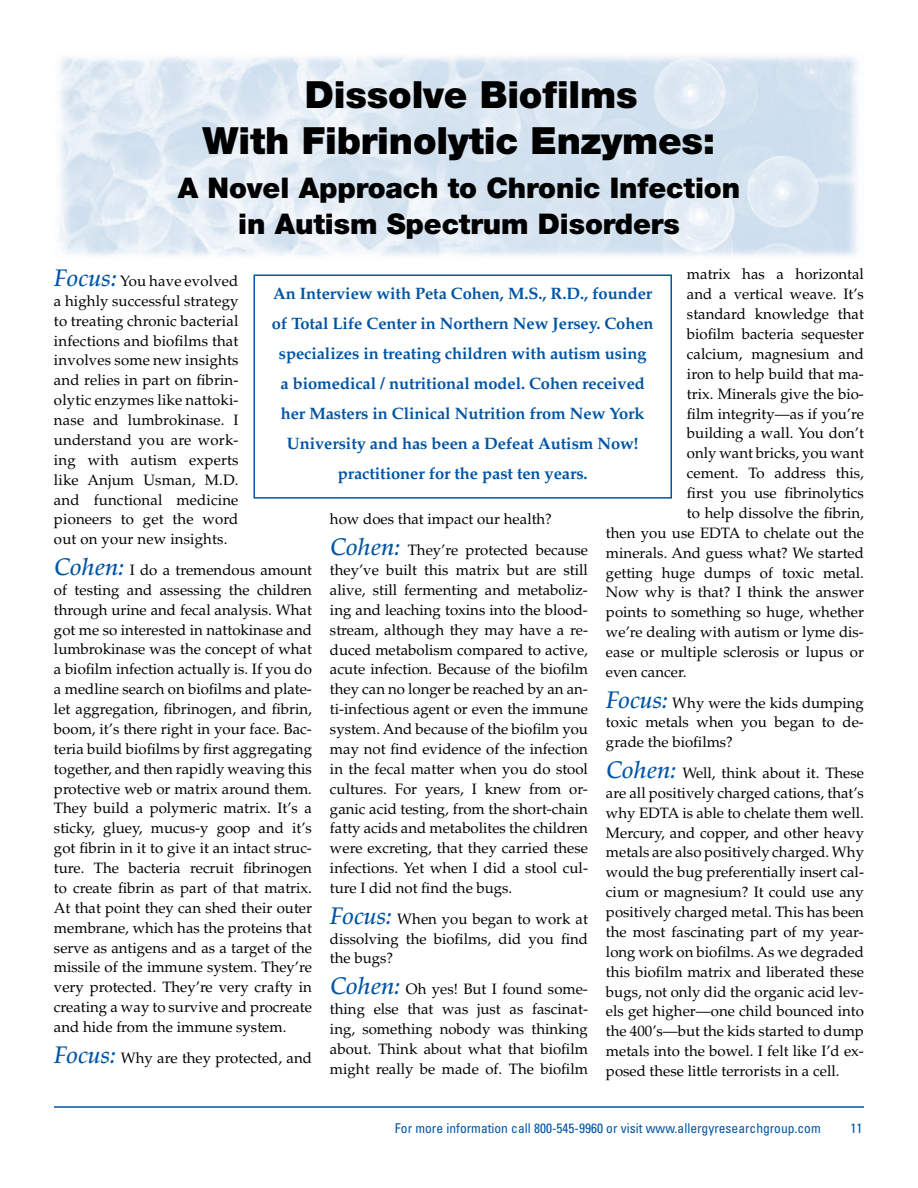
<style>
.page{position:relative;width:918px;height:1188px;background:#fff}
.page>*{position:absolute;margin:0;border:0;box-sizing:border-box;transform-origin:0 0}
.t1{font:900 37.5px/46.5px "Helvetica Neue";letter-spacing:-.005em;color:#000}
.t2{font:900 28.5px/36px "Helvetica Neue";letter-spacing:-.005em;color:#000;text-align:center}
.t3{font:700 16.5px/30px "Palatino LT Std";letter-spacing:-.005em;color:#0055a4;text-align:center}
.t4{font:15px/20px "Palatino LT Std";color:#000;text-align:justify}
.t5{font:condensed 13.5px "Univers";color:#0055a4}
.s1{font-weight:500;font-style:italic;font-size:24px;color:#0055a4}
</style>
<div class="page">
<hr style="left:54px;top:1106px;width:810px;height:2px;background:#0055a4">
<img style="left:58px;top:56px;width:800px;height:200px">
<div style="left:254px;top:274px;width:418px;height:225px;border:2px solid #0055a4"></div>
<h1 class="t1" style="left:203px;top:71px;width:514px;text-indent:102px">Dissolve Biofilms<br>With Fibrinolytic Enzymes:</h1>
<h2 class="t2" style="left:178px;top:170px;width:564px">A Novel Approach to Chronic Infection in Autism Spectrum Disorders</h2>
<p class="t4" style="left:687px;top:265px;width:179px">matrix has a horizontal</p>
<p class="t4" style="left:687px;top:284px;width:178px">and a vertical weave. It’s</p>
<p class="t4" style="left:687px;top:304px;width:178px">standard knowledge that</p>
<p class="t4" style="left:687px;top:324px;width:179px">biofilm bacteria sequester</p>
<p class="t4" style="left:687px;top:344px;width:178px">calcium, magnesium and</p>
<p class="t4" style="left:687px;top:364px;width:178px">iron to help build that ma-</p>
<p class="t4" style="left:687px;top:384px;width:178px">trix. Minerals give the bio-</p>
<p class="t4" style="left:687px;top:404px;width:178px">film integrity—as if you’re</p>
<p class="t4" style="left:687px;top:424px;width:179px">building a wall. You don’t</p>
<p class="t4" style="left:687px;top:443px;width:179px">only want bricks, you want</p>
<p class="t4" style="left:687px;top:463px;width:179px">cement. To address this,</p>
<p class="t4" style="left:687px;top:483px;width:179px">first you use fibrinolytics</p>
<p class="t4" style="left:687px;top:503px;width:178px">to help dissolve the fibrin,</p>
<p class="t4" style="left:606px;top:523px;width:260px">then you use EDTA to chelate out the</p>
<p class="t4" style="left:606px;top:543px;width:259px">minerals. And guess what? We started</p>
<p class="t4" style="left:606px;top:563px;width:259px">getting huge dumps of toxic metal.</p>
<p class="t4" style="left:606px;top:583px;width:259px">Now why is that? I think the answer</p>
<p class="t4" style="left:606px;top:602px;width:259px">points to something so huge, whether</p>
<p class="t4" style="left:606px;top:622px;width:259px">we’re dealing with autism or lyme dis-</p>
<p class="t4" style="left:606px;top:642px;width:260px">ease or multiple sclerosis or lupus or</p>
<p class="t4" style="left:606px;top:662px;width:82px">even cancer.</p>
<p class="t4" style="left:606px;top:693px;width:259px"><span class="s1">Focus:</span> Why were the kids dumping toxic metals when you began to de&shy;grade the biofilms?</p>
<p class="t4" style="left:606px;top:763px;width:260px"><span class="s1">Cohen:</span> Well, think about it. These are all positively charged cations, that’s why EDTA is able to chelate them well.<br>Mercury, and copper, and other heavy metals are also positively charged. Why would the bug preferentially insert cal&shy;cium or magnesium? It could use any positively charged metal. This has been the most fascinating part of my year&shy;long work on biofilms. As we degraded this biofilm matrix and liberated these bugs, not only did the organic acid lev&shy;els get higher—one child bounced into the 400’s—but the kids started to dump metals into the bowel. I felt like I’d ex&shy;posed these little terrorists in a cell.</p>
<p class="t4" style="left:54px;top:271px;width:186px"><span class="s1">Focus:</span> You have evolved a highly successful strategy to treating chronic bacterial infections and biofilms that involves some new insights and relies in part on fibrin&shy;olytic enzymes like nattoki&shy;nase and lumbrokinase. I understand you are work&shy;ing with autism experts like Anjum Usman, M.D. and functional medicine pioneers to get the word out on your new insights.</p>
<p class="t4" style="left:54px;top:560px;width:260px"><span class="s1">Cohen:</span> I do a tremendous amount of testing and assessing the children through urine and fecal analysis. What got me so interested in nattokinase and lumbrokinase was the concept of what a biofilm infection actually is. If you do a medline search on biofilms and plate&shy;let aggregation, fibrinogen, and fibrin, boom, it’s there right in your face. Bac&shy;teria build biofilms by first aggregating together, and then rapidly weaving this protective web or matrix around them.<br>They build a polymeric matrix. It’s a sticky, gluey, mucus-y goop and it’s got fibrin in it to give it an intact struc&shy;ture. The bacteria recruit fibrinogen to create fibrin as part of that matrix.<br>At that point they can shed their outer membrane, which has the proteins that serve as antigens and as a target of the missile of the immune system. They’re very protected. They’re very crafty in creating a way to survive and procreate and hide from the immune system.</p>
<p class="t4" style="left:54px;top:1048px;width:260px"><span class="s1">Focus:</span> Why are they protected, and</p>
<p class="t3" style="left:272px;top:278px;width:383px">An Interview with Peta Cohen, M.S., R.D., founder of Total Life Center in Northern New Jersey. Cohen specializes in treating children with autism using<br>a biomedical / nutritional model. Cohen received her Masters in Clinical Nutrition from New York University and has been a Defeat Autism Now! practitioner for the past ten years.</p>
<p class="t4" style="left:330px;top:504px;width:259px;line-height:30.8px">how does that impact our health?<br><span class="s1">Cohen:</span> They’re protected because</p>
<p class="t4" style="left:330px;top:560px;width:260px">they’ve built this matrix but are still alive, still fermenting and metaboliz&shy;ing and leaching toxins into the blood&shy;stream, although they may have a re&shy;duced metabolism compared to active, acute infection. Because of the biofilm they can no longer be reached by an an&shy;ti-infectious agent or even the immune system. And because of the biofilm you may not find evidence of the infection in the fecal matter when you do stool cultures. For years, I knew from or&shy;ganic acid testing, from the short-chain fatty acids and metabolites the children were excreting, that they carried these infections. Yet when I did a stool cul&shy;ture I did not find the bugs.</p>
<p class="t4" style="left:330px;top:909px;width:260px"><span class="s1">Focus:</span> When you began to work at dissolving the biofilms, did you find the bugs?</p>
<p class="t4" style="left:330px;top:979px;width:260px"><span class="s1">Cohen:</span> Oh yes! But I found some&shy;thing else that was just as fascinat&shy;ing, something nobody was thinking about. Think about what that biofilm might really be made of. The biofilm</p>
<p class="t5" style="left:395px;top:1120px;width:427px">For more information call 800-545-9960 or visit www.allergyresearchgroup.com</p>
<p class="t5" style="left:850px;top:1120px;width:13px">11</p>
</div>
